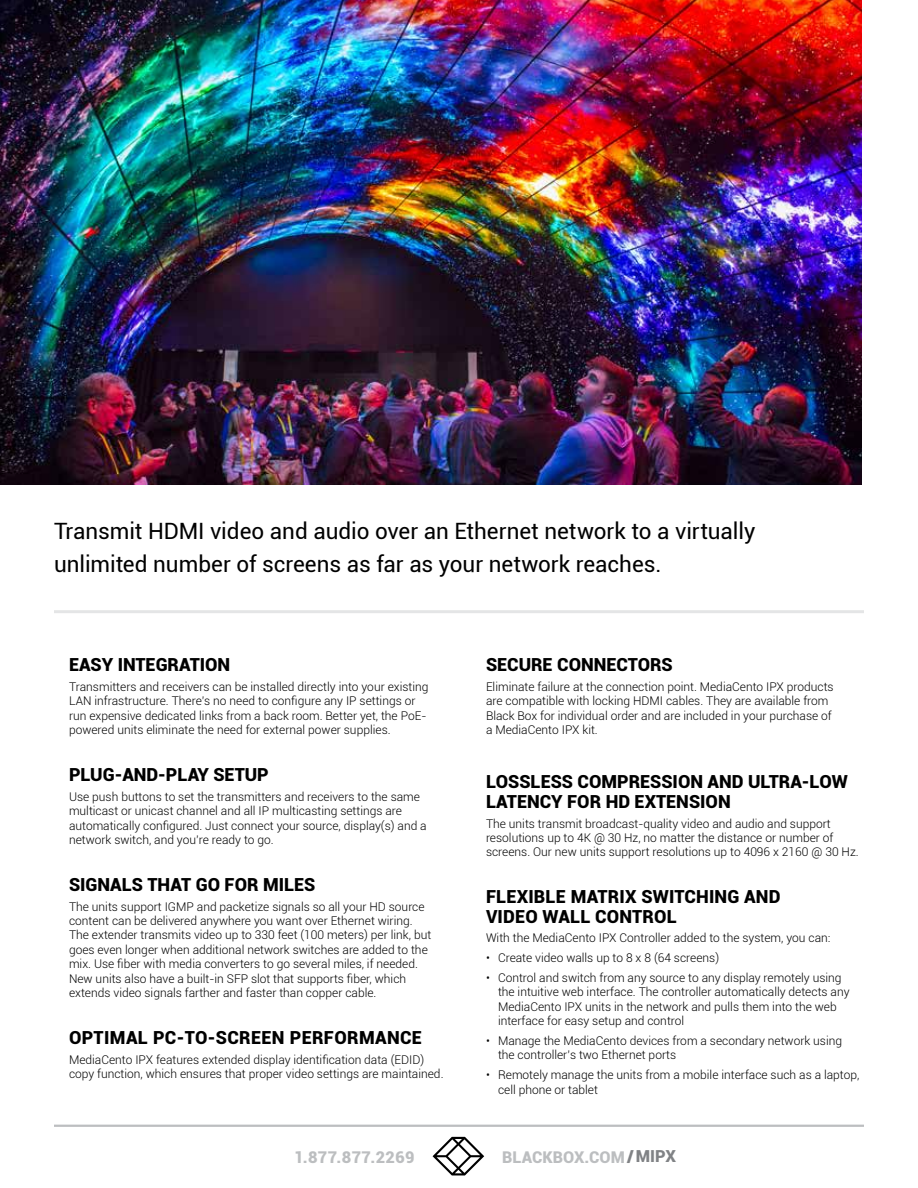
<style>
.page{position:relative;width:918px;height:1188px;background:#fff}
.page>*{position:absolute;margin:0;border:0;box-sizing:border-box;transform-origin:0 0}
.t1{font:22.5px/33px "Roboto";letter-spacing:-.005em;color:#000}
.t2{font:900 18px/19.5px "Roboto";color:#000}
.t3{font:900 18px "Roboto";letter-spacing:.02em;color:#000}
.t4{font:900 16.2px "Roboto";letter-spacing:.005em;color:#bcbec0}
.t5{font:900 16.2px "Roboto";letter-spacing:.025em;color:#bcbec0}
.t6{font:300 12px/14.4px "Roboto";color:#000}
.s1{font-size:16.5px;color:#808285}
</style>
<div class="page">
<hr style="left:54px;top:1125px;width:810px;height:2px;background:#bcbec0">
<svg style="left:433px;top:1137px;width:51px;height:38px"></svg>
<img style="left:0;top:0;width:861px;height:485px">
<hr style="left:54px;top:610px;width:810px;height:3px;background:#bcbec0">
<h1 class="t1" style="left:54px;top:514px;width:703px">Transmit HDMI video and audio over an Ethernet network to a virtually unlimited number of screens as far as your network reaches.</h1>
<h2 class="t2" style="left:69px;top:654px;width:163px">EASY INTEGRATION</h2>
<p class="t6" style="left:69px;top:679px;width:361px">Transmitters and receivers can be installed directly into your existing LAN infrastructure. There’s no need to configure any IP settings or run expensive dedicated links from a back room. Better yet, the PoE&shy;powered units eliminate the need for external power supplies.</p>
<h2 class="t2" style="left:69px;top:764px;width:201px">PLUG-AND-PLAY SETUP</h2>
<p class="t6" style="left:69px;top:789px;width:359px">Use push buttons to set the transmitters and receivers to the same multicast or unicast channel and all IP multicasting settings are automatically configured. Just connect your source, display(s) and a network switch, and you’re ready to go.</p>
<h2 class="t2" style="left:69px;top:874px;width:248px">SIGNALS THAT GO FOR MILES</h2>
<p class="t6" style="left:69px;top:899px;width:364px">The units support IGMP and packetize signals so all your HD source content can be delivered anywhere you want over Ethernet wiring.<br>The extender transmits video up to 330 feet (100 meters) per link, but goes even longer when additional network switches are added to the mix. Use fiber with media converters to go several miles, if needed.<br>New units also have a built-in SFP slot that supports fiber, which extends video signals farther and faster than copper cable.</p>
<h2 class="t3" style="left:69px;top:1025px;width:355px">OPTIMAL PC-TO-SCREEN PERFORMANCE</h2>
<p class="t6" style="left:69px;top:1052px;width:376px">MediaCento IPX features extended display identification data (EDID) copy function, which ensures that proper video settings are maintained.</p>
<h2 class="t2" style="left:486px;top:654px;width:188px">SECURE CONNECTORS</h2>
<p class="t6" style="left:486px;top:679px;width:349px">Eliminate failure at the connection point. MediaCento IPX products are compatible with locking HDMI cables. They are available from Black Box for individual order and are included in your purchase of a MediaCento IPX kit.</p>
<h2 class="t2" style="left:486px;top:771px;width:363px">LOSSLESS COMPRESSION AND ULTRA-LOW<br>LATENCY FOR HD EXTENSION</h2>
<p class="t6" style="left:486px;top:816px;width:374px">The units transmit broadcast-quality video and audio and support resolutions up to 4K @ 30 Hz, no matter the distance or number of screens. Our new units support resolutions up to 4096 x 2160 @ 30 Hz.</p>
<h2 class="t2" style="left:486px;top:886px;width:296px">FLEXIBLE MATRIX SWITCHING AND<br>VIDEO WALL CONTROL</h2>
<p class="t6" style="left:486px;top:931px;width:346px">With the MediaCento IPX Controller added to the system, you can:</p>
<p class="t6" style="left:486px;top:950px;width:235px">• Create video walls up to 8 x 8 (64 screens)</p>
<p class="t6" style="left:498px;top:970px;width:353px;text-indent:-12px">• Control and switch from any source to any display remotely using the intuitive web interface. The controller automatically detects any MediaCento IPX units in the network and pulls them into the web interface for easy setup and control</p>
<p class="t6" style="left:498px;top:1033px;width:346px;text-indent:-12px">• Manage the MediaCento devices from a secondary network using the controller’s two Ethernet ports</p>
<p class="t6" style="left:498px;top:1067px;width:363px;text-indent:-12px">• Remotely manage the units from a mobile interface such as a laptop, cell phone or tablet</p>
<h3 class="t5" style="left:294px;top:1145px;width:122px">1.877.877.2269</h3>
<h3 class="t4" style="left:502px;top:1145px;width:175px">BLACKBOX.COM <span class="s1">/MIPX</span></h3>
</div>
